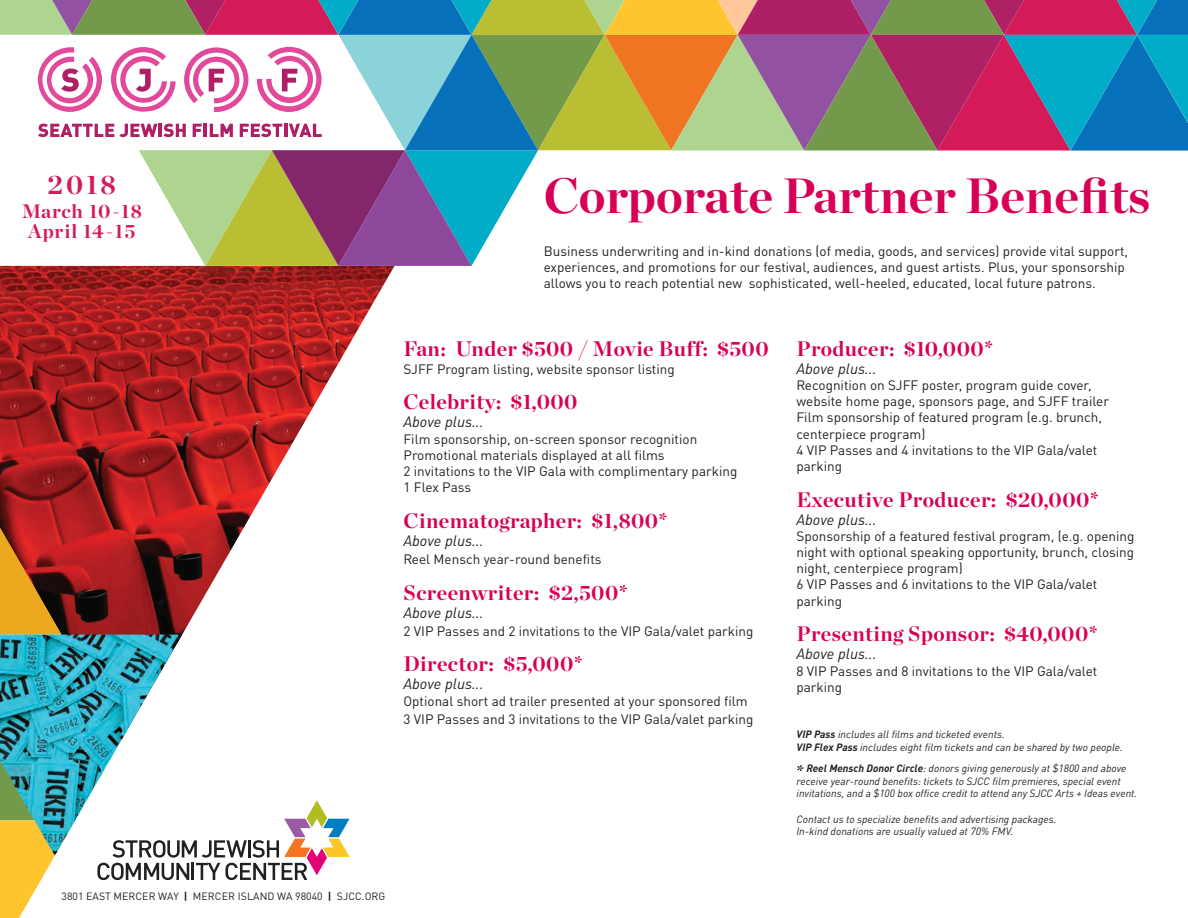
<style>
.page{position:relative;width:1188px;height:918px;background:#fff}
.page>*{position:absolute;margin:0;border:0;box-sizing:border-box;transform-origin:0 0}
.t1{font:700 49.5px "Chronicle Display";color:#d80056}
.t2{font:700 27px "Chronicle Display";color:#d51a5a}
.t3{font:700 21px "Chronicle Display";letter-spacing:.02em;color:#d80056}
.t4{font:700 19.5px/19.5px "Chronicle Display";letter-spacing:.04em;color:#d51a5a;text-align:center}
.t5{font:italic 15px "DIN Pro";color:#231f20}
.t6{font:13.5px/16.2px "DIN Pro";color:#231f20}
.t7{font:italic 10.5px/12.6px "DIN Pro";color:#231f20}
.t8{font:10.5px "DIN Pro";letter-spacing:.01em;color:#231f20}
.s1{font-weight:700}
.s2{font-family:"Chronicle Display";font-weight:700;font-style:normal;font-size:18px}
</style>
<div class="page">
<img style="left:0;top:266px;width:394px;height:369px">
<svg style="left:0;top:528px;width:62px;height:107px;background:#b6611e"></svg>
<svg style="left:0;top:0;width:1188px;height:266px"></svg>
<svg style="left:0;top:856px;width:55px;height:62px"></svg>
<img style="left:0;top:635px;width:182px;height:221px">
<svg style="left:97px;top:800px;width:253px;height:80px"></svg>
<p class="t2" style="left:48px;top:163px;width:70px">2018</p>
<p class="t4" style="left:22px;top:200px;width:122px">March 10-18<br>April 14-15</p>
<p class="t1" style="left:544px;top:155px;width:608px">Corporate Partner Benefits</p>
<p class="t6" style="left:544px;top:242px;width:586px">Business underwriting and in-kind donations (of media, goods, and services) provide vital support, experiences, and promotions for our festival, audiences, and guest artists. Plus, your sponsorship allows you to reach potential new sophisticated, well-heeled, educated, local future patrons.</p>
<p class="t3" style="left:404px;top:331px;width:367px">Fan: Under $500 / Movie Buff: $500</p>
<p class="t6" style="left:404px;top:360px;width:273px">SJFF Program listing, website sponsor listing</p>
<p class="t3" style="left:404px;top:385px;width:176px">Celebrity: $1,000</p>
<p class="t5" style="left:404px;top:411px;width:82px">Above plus...</p>
<p class="t6" style="left:404px;top:430px;width:295px">Film sponsorship, on-screen sponsor recognition</p>
<p class="t6" style="left:404px;top:446px;width:263px">Promotional materials displayed at all films</p>
<p class="t6" style="left:404px;top:462px;width:335px">2 invitations to the VIP Gala with complimentary parking</p>
<p class="t6" style="left:404px;top:478px;width:69px">1 Flex Pass</p>
<p class="t3" style="left:404px;top:504px;width:266px">Cinematographer: $1,800*</p>
<p class="t5" style="left:404px;top:529px;width:82px">Above plus...</p>
<p class="t6" style="left:404px;top:550px;width:199px">Reel Mensch year-round benefits</p>
<p class="t3" style="left:404px;top:575px;width:226px">Screenwriter: $2,500*</p>
<p class="t5" style="left:404px;top:601px;width:82px">Above plus...</p>
<p class="t6" style="left:404px;top:622px;width:352px">2 VIP Passes and 2 invitations to the VIP Gala/valet parking</p>
<p class="t3" style="left:404px;top:647px;width:181px">Director: $5,000*</p>
<p class="t5" style="left:404px;top:673px;width:82px">Above plus...</p>
<p class="t6" style="left:404px;top:692px;width:346px">Optional short ad trailer presented at your sponsored film</p>
<p class="t6" style="left:404px;top:710px;width:352px">3 VIP Passes and 3 invitations to the VIP Gala/valet parking</p>
<p class="t3" style="left:796px;top:331px;width:198px">Producer: $10,000*</p>
<p class="t5" style="left:796px;top:357px;width:82px">Above plus...</p>
<p class="t6" style="left:796px;top:376px;width:314px">Recognition on SJFF poster, program guide cover, website home page, sponsors page, and SJFF trailer</p>
<p class="t6" style="left:796px;top:409px;width:307px">Film sponsorship of featured program (e.g. brunch, centerpiece program)</p>
<p class="t6" style="left:796px;top:441px;width:302px">4 VIP Passes and 4 invitations to the VIP Gala/valet parking</p>
<p class="t3" style="left:796px;top:482px;width:304px">Executive Producer: $20,000*</p>
<p class="t5" style="left:796px;top:508px;width:82px">Above plus...</p>
<p class="t6" style="left:796px;top:527px;width:340px">Sponsorship of a featured festival program, (e.g. opening night with optional speaking opportunity, brunch, closing night, centerpiece program)<br>6 VIP Passes and 6 invitations to the VIP Gala/valet parking</p>
<p class="t3" style="left:796px;top:617px;width:303px">Presenting Sponsor: $40,000*</p>
<p class="t5" style="left:796px;top:643px;width:82px">Above plus...</p>
<p class="t6" style="left:796px;top:662px;width:302px">8 VIP Passes and 8 invitations to the VIP Gala/valet parking</p>
<p class="t7" style="left:797px;top:727px;width:210px"><span class="s1">VIP Pass</span> includes all films and ticketed events.</p>
<p class="t7" style="left:797px;top:740px;width:328px"><span class="s1">VIP Flex Pass</span> includes eight film tickets and can be shared by two people.</p>
<p class="t7" style="left:796px;top:761px;width:342px"><span class="s2">*</span> <span class="s1">Reel Mensch Donor Circle</span>: donors giving generously at $1800 and above receive year-round benefits: tickets to SJCC film premieres, special event invitations, and a $100 box office credit to attend any SJCC Arts + Ideas event.</p>
<p class="t7" style="left:797px;top:812px;width:262px">Contact us to specialize benefits and advertising packages.</p>
<p class="t7" style="left:797px;top:824px;width:218px">In-kind donations are usually valued at 70% FMV.</p>
<p class="t8" style="left:62px;top:888px;width:325px">3801 EAST MERCER WAY <span class="s1">|</span> MERCER ISLAND WA 98040 <span class="s1">|</span> SJCC.ORG</p>
</div>
